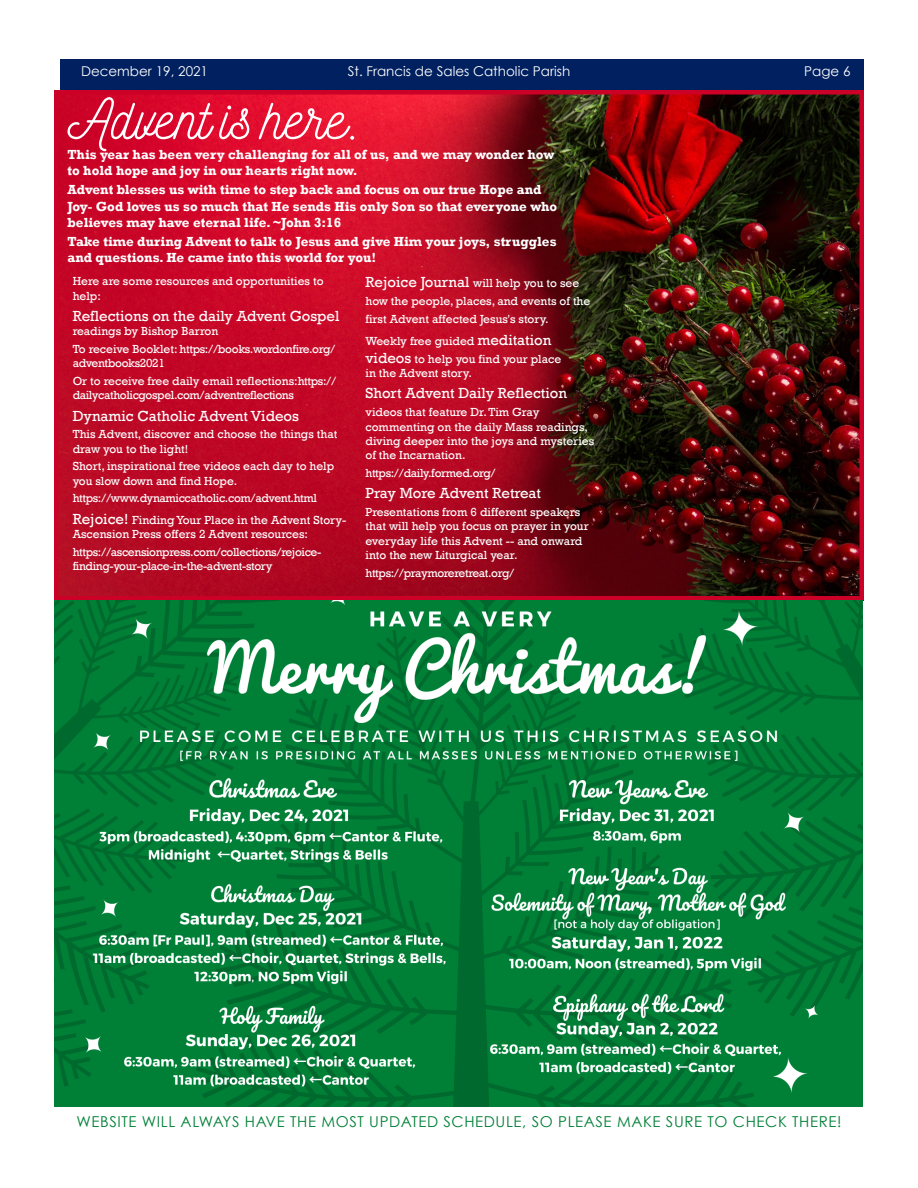
<style>
.page{position:relative;width:918px;height:1188px;background:#fff}
.page>*{position:absolute;margin:0;border:0;box-sizing:border-box;transform-origin:0 0}
.t1{font:57px "Nickainley";color:#fff}
.t2{font:15px "Rockwell";color:#fff}
.t3{font:15px "Century Gothic";letter-spacing:.04em;color:#008037}
.t4{font:700 13.5px/16.2px "Rockwell";color:#fff}
.t5{font:13.5px "Century Gothic";color:#fff}
.t6{font:12px/14.4px "Rockwell";color:#fff}
.t7{font:12px/14.4px "Rockwell";letter-spacing:-.03em;color:#fff}
.s1{font-size:15px}
</style>
<div class="page">
<div style="left:61px;top:59px;width:803px;height:37px;background:#002060"></div>
<img style="left:54px;top:95px;width:810px;height:1011px">
<div style="left:54px;top:90px;width:810px;height:510px;border:4px solid #cb0127"></div>
<p class="t5" style="left:81px;top:63px;width:129px">December 19, 2021</p>
<p class="t5" style="left:348px;top:63px;width:224px">St. Francis de Sales Catholic Parish</p>
<p class="t5" style="left:804px;top:63px;width:48px">Page 6</p>
<p class="t1" style="left:68px;top:91px;width:291px">Advent is here.</p>
<p class="t4" style="left:68px;top:146px;width:488px">This year has been very challenging for all of us, and we may wonder how to hold hope and joy in our hearts right now.</p>
<p class="t4" style="left:68px;top:182px;width:491px">Advent blesses us with time to step back and focus on our true Hope and<br>Joy- God loves us so much that He sends His only Son so that everyone who believes may have eternal life. ~John 3:16</p>
<p class="t4" style="left:68px;top:234px;width:491px">Take time during Advent to talk to Jesus and give Him your joys, struggles and questions. He came into this world for you!</p>
<p class="t6" style="left:73px;top:274px;width:252px">Here are some resources and opportunities to help:</p>
<p class="t2" style="left:73px;top:307px;width:268px">Reflections on the daily Advent Gospel</p>
<p class="t6" style="left:73px;top:324px;width:147px">readings by Bishop Barron</p>
<p class="t7" style="left:73px;top:342px;width:264px">To receive Booklet: https://books.wordonfire.org/ adventbooks2021</p>
<p class="t7" style="left:73px;top:374px;width:265px">Or to receive free daily email reflections:https:// dailycatholicgospel.com/adventreflections</p>
<p class="t2" style="left:73px;top:407px;width:228px">Dynamic Catholic Advent Videos</p>
<p class="t6" style="left:73px;top:427px;width:266px">This Advent, discover and choose the things that draw you to the light!</p>
<p class="t6" style="left:73px;top:459px;width:263px">Short, inspirational free videos each day to help you slow down and find Hope.</p>
<p class="t7" style="left:73px;top:491px;width:246px">https://www.dynamiccatholic.com/advent.html</p>
<p class="t6" style="left:73px;top:513px;width:275px"><span class="s1">Rejoice!</span> Finding Your Place in the Advent Story-<br>Ascension Press offers 2 Advent resources:</p>
<p class="t7" style="left:73px;top:545px;width:250px">https://ascensionpress.com/collections/rejoice&shy;finding-your-place-in-the-advent-story</p>
<p class="t6" style="left:366px;top:275px;width:226px;line-height:18px"><span class="s1">Rejoice Journal</span> will help you to see how the people, places, and events of the first Advent affected Jesus's story.</p>
<p class="t6" style="left:366px;top:332px;width:197px;line-height:18px">Weekly free guided <span class="s1">meditation videos</span> to help you find your place</p>
<p class="t6" style="left:366px;top:366px;width:108px">in the Advent story.</p>
<p class="t2" style="left:366px;top:385px;width:203px">Short Advent Daily Reflection</p>
<p class="t6" style="left:366px;top:405px;width:230px">videos that feature Dr. Tim Gray commenting on the daily Mass readings, diving deeper into the joys and mysteries of the Incarnation.</p>
<p class="t7" style="left:366px;top:466px;width:132px">https://daily.formed.org/</p>
<p class="t2" style="left:366px;top:485px;width:177px">Pray More Advent Retreat</p>
<p class="t6" style="left:366px;top:505px;width:225px">Presentations from 6 different speakers that will help you focus on prayer in your everyday life this Advent -- and onward into the new Liturgical year.</p>
<p class="t7" style="left:366px;top:566px;width:151px">https://praymoreretreat.org/</p>
<p class="t3" style="left:77px;top:1113px;width:766px">WEBSITE WILL ALWAYS HAVE THE MOST UPDATED SCHEDULE, SO PLEASE MAKE SURE TO CHECK THERE!</p>
</div>
